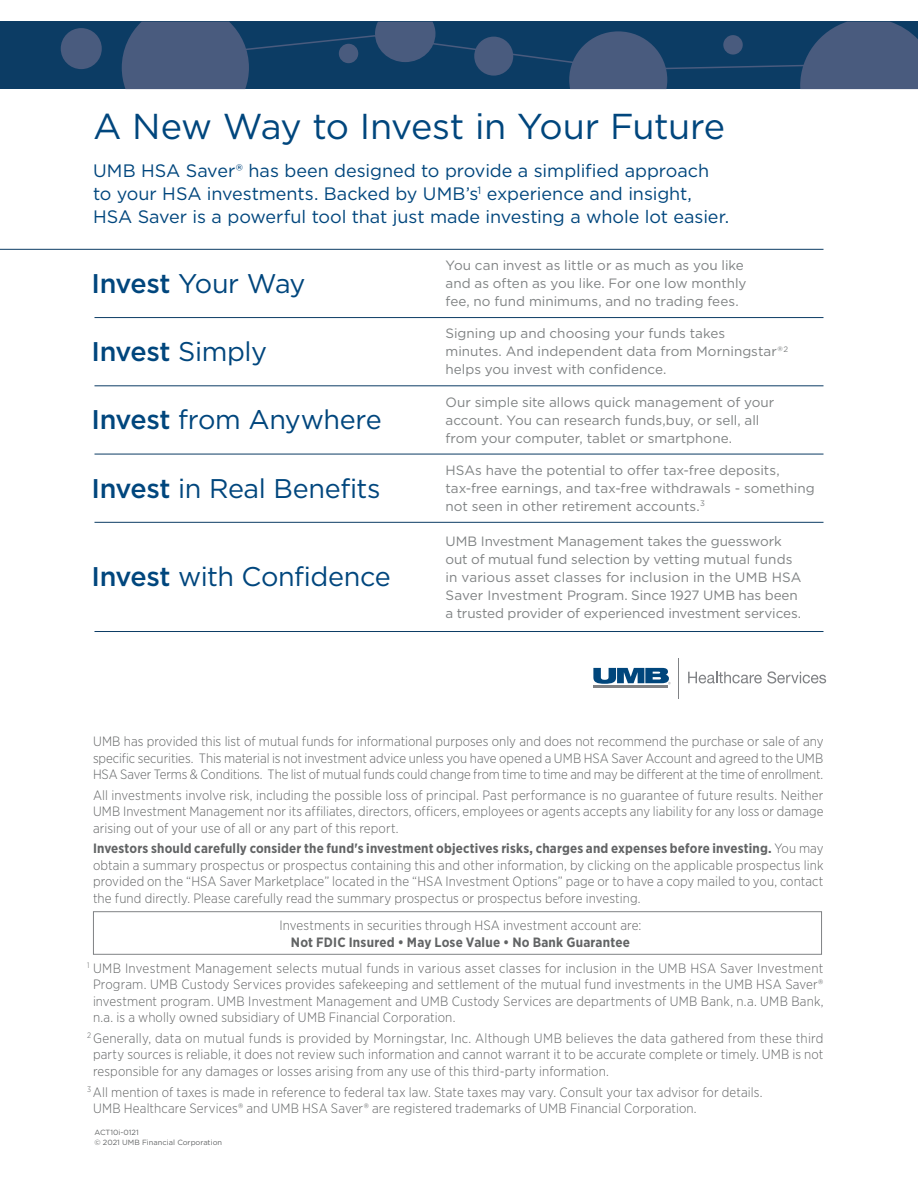
<style>
.page{position:relative;width:918px;height:1188px;background:#fff}
.page>*{position:absolute;margin:0;border:0;box-sizing:border-box;transform-origin:0 0}
.t1{font:36px "Gotham";letter-spacing:-.015em;color:#00467d}
.t2{font:27px "Gotham";letter-spacing:-.015em;color:#00467d}
.t3{font:500 27px "Gotham";letter-spacing:-.015em;color:#00467d}
.t4{font:18px/23.4px "Gotham";letter-spacing:-.005em;color:#00467d}
._9pt_disclosure{font:300 13.5px/16.5px "Gotham Narrow";letter-spacing:.005em;color:#626465;text-align:justify}
._9pt_footnote{font:300 13.5px/16.5px "Gotham Narrow";letter-spacing:.01em;color:#626465;text-align:justify}
.t5{font:13.5px/18px "Gotham";color:#7f8283}
._9pt_box_disclosure{font:300 13.5px/16.2px "Gotham Narrow";letter-spacing:.005em;color:#626465;text-align:center}
.t6{font:7.5px/10.5px "Gotham";color:#626465}
.s1{font-weight:500}
.s2{font-weight:400}
.s3{font-weight:700}
</style>
<div class="page">
<div style="left:93px;top:911px;width:729px;height:44px;border:1px solid #808285"></div>
<hr style="left:0;top:249px;width:824px;height:1px;background:#0c3c64">
<hr style="left:94px;top:317px;width:730px;height:1px;background:#0c3c64">
<hr style="left:94px;top:385px;width:730px;height:1px;background:#0c3c64">
<hr style="left:94px;top:454px;width:730px;height:1px;background:#0c3c64">
<hr style="left:94px;top:522px;width:730px;height:1px;background:#0c3c64">
<hr style="left:94px;top:631px;width:730px;height:1px;background:#0c3c64">
<hr style="left:678px;top:658px;width:1px;height:40px;background:#808285">
<svg style="left:688px;top:671px;width:138px;height:13px"></svg>
<hr style="left:593px;top:685px;width:75px;height:3px;background:#808285">
<svg style="left:593px;top:668px;width:78px;height:16px"></svg>
<div style="left:0;top:22px;width:918px;height:67px;background:#0c3c64"></div>
<div style="left:61px;top:28px;width:41px;height:41px;background:#495b7e;border-radius:50%"></div>
<svg style="left:122px;top:22px;width:796px;height:67px"></svg>
<p class="t1" style="left:93px;top:103px;width:634px">A New Way to Invest in Your Future</p>
<p class="t4" style="left:93px;top:158px;width:638px">UMB HSA Saver® has been designed to provide a simplified approach to your HSA investments. Backed by UMB’s<sup>1</sup> experience and insight,<br>HSA Saver is a powerful tool that just made investing a whole lot easier.</p>
<p class="t2" style="left:92px;top:266px;width:216px"><span class="s1">Invest</span> Your Way</p>
<p class="t3" style="left:92px;top:334px;width:177px">Invest <span class="s2">Simply</span></p>
<p class="t2" style="left:92px;top:403px;width:292px"><span class="s1">Invest</span> from Anywhere</p>
<p class="t2" style="left:92px;top:471px;width:291px"><span class="s1">Invest</span> in Real Benefits</p>
<p class="t2" style="left:92px;top:560px;width:301px"><span class="s1">Invest</span> with Confidence</p>
<p class="t5" style="left:446px;top:256px;width:303px">You can invest as little or as much as you like and as often as you like. For one low monthly fee, no fund minimums, and no trading fees.</p>
<p class="t5" style="left:446px;top:324px;width:344px">Signing up and choosing your funds takes<br>minutes. And independent data from Morningstar® <sup>2 </sup>helps you invest with confidence.</p>
<p class="t5" style="left:446px;top:393px;width:330px">Our simple site allows quick management of your account. You can research funds,buy, or sell, all from your computer, tablet or smartphone.</p>
<p class="t5" style="left:446px;top:461px;width:371px">HSAs have the potential to offer tax-free deposits, tax-free earnings, and tax-free withdrawals - something not seen in other retirement accounts.<sup>3</sup></p>
<p class="t5" style="left:446px;top:532px;width:358px">UMB Investment Management takes the guesswork out of mutual fund selection by vetting mutual funds in various asset classes for inclusion in the UMB HSA Saver Investment Program. Since 1927 UMB has been a trusted provider of experienced investment services.</p>
<p class="_9pt_disclosure" style="left:93px;top:733px;width:732px">UMB has provided this list of mutual funds for informational purposes only and does not recommend the purchase or sale of any specific securities. This material is not investment advice unless you have opened a UMB HSA Saver Account and agreed to the UMB HSA Saver Terms &amp; Conditions. The list of mutual funds could change from time to time and may be different at the time of enrollment.</p>
<p class="_9pt_disclosure" style="left:93px;top:786px;width:732px">All investments involve risk, including the possible loss of principal. Past performance is no guarantee of future results. Neither UMB Investment Management nor its affiliates, directors, officers, employees or agents accepts any liability for any loss or damage arising out of your use of all or any part of this report.</p>
<p class="_9pt_disclosure" style="left:93px;top:840px;width:732px"><span class="s3">Investors should carefully consider the fund's investment objectives risks, charges and expenses before investing.</span> You may obtain a summary prospectus or prospectus containing this and other information, by clicking on the applicable prospectus link provided on the “HSA Saver Marketplace” located in the “HSA Investment Options” page or to have a copy mailed to you, contact the fund directly. Please carefully read the summary prospectus or prospectus before investing.</p>
<p class="_9pt_box_disclosure" style="left:279px;top:917px;width:364px">Investments in securities through HSA investment account are:<br><span class="s3">Not FDIC Insured • May Lose Value • No Bank Guarantee</span></p>
<p class="_9pt_footnote" style="left:93px;top:959px;width:732px;text-indent:-6px"><sup>1</sup> UMB Investment Management selects mutual funds in various asset classes for inclusion in the UMB HSA Saver Investment Program. UMB Custody Services provides safekeeping and settlement of the mutual fund investments in the UMB HSA Saver® investment program. UMB Investment Management and UMB Custody Services are departments of UMB Bank, n.a. UMB Bank, n.a. is a wholly owned subsidiary of UMB Financial Corporation.</p>
<p class="_9pt_footnote" style="left:93px;top:1030px;width:732px;text-indent:-6px"><sup>2</sup> Generally, data on mutual funds is provided by Morningstar, Inc. Although UMB believes the data gathered from these third party sources is reliable, it does not review such information and cannot warrant it to be accurate complete or timely. UMB is not responsible for any damages or losses arising from any use of this third-party information.</p>
<p class="_9pt_footnote" style="left:93px;top:1083px;width:671px;text-indent:-6px"><sup>3</sup> All mention of taxes is made in reference to federal tax law. State taxes may vary. Consult your tax advisor for details.<br>UMB Healthcare Services® and UMB HSA Saver® are registered trademarks of UMB Financial Corporation.</p>
<p class="t6" style="left:94px;top:1127px;width:129px">ACT10i-0121<br>© 2021 UMB Financial Corporation</p>
</div>
